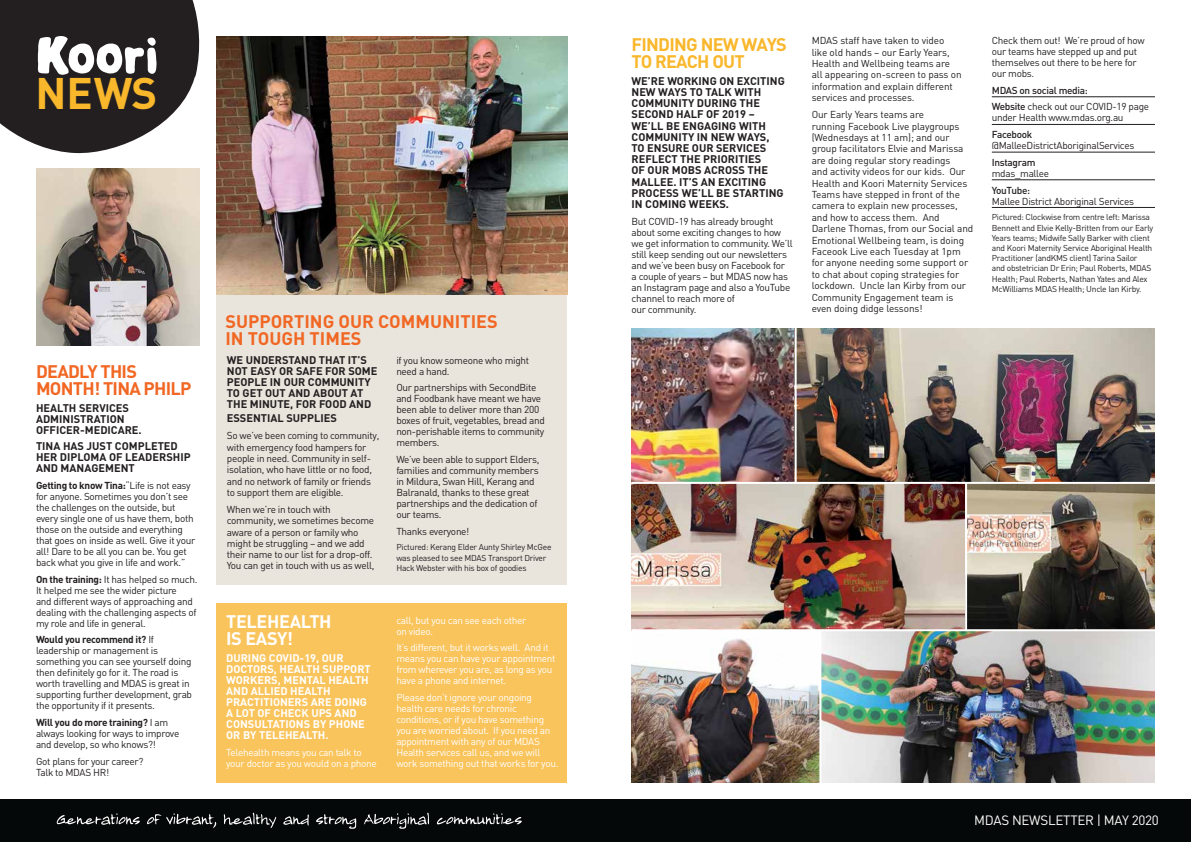
<style>
.page{position:relative;width:1191px;height:842px;background:#fff}
.page>*{position:absolute;margin:0;border:0;box-sizing:border-box;transform-origin:0 0}
.t1{font:57px "Dino Type Sauce Clean";letter-spacing:.02em;color:#fff}
.t2{font:700 43.7px "DIN";color:#f9b72c}
.t3{font:700 18px/17px "DIN";color:#f16723}
.t4{font:700 18px/17px "DIN";letter-spacing:-.04em;color:#f16723}
.t5{font:700 18px/17px "DIN";letter-spacing:-.04em;color:#f9b72c}
.t6{font:700 18px/17px "DIN";letter-spacing:-.02em;color:#fff}
.t7{font:13.4px "DIN";letter-spacing:-.02em;color:#fff}
.t8{font:700 11px/11.2px "DIN";color:#231f20}
.t9{font:700 11px/11px "DIN";color:#fff}
.t10{font:10px/11px "DIN";letter-spacing:-.03em;color:#231f20}
.t11{font:10px/11.4px "DIN";letter-spacing:-.01em;color:#231f20}
.t12{font:10px/11px "DIN";letter-spacing:-.03em;color:#fff}
.t13{font:500 10px/16.7px "DIN";letter-spacing:-.03em;color:#231f20}
.t14{font:8.5px/10.2px "DIN";letter-spacing:-.03em;color:#231f20}
.s1{font-weight:700}
.s2{font-weight:400}
</style>
<div class="page">
<div style="left:0;top:799px;width:1191px;height:43px;background:#050808"></div>
<svg style="left:57px;top:813px;width:83px;height:12px"></svg>
<svg style="left:147px;top:813px;width:69px;height:15px"></svg>
<svg style="left:224px;top:813px;width:52px;height:15px"></svg>
<svg style="left:283px;top:814px;width:26px;height:12px"></svg>
<svg style="left:316px;top:814px;width:40px;height:15px"></svg>
<svg style="left:364px;top:813px;width:65px;height:16px"></svg>
<svg style="left:437px;top:813px;width:85px;height:11px"></svg>
<div style="left:216px;top:99px;width:351px;height:486px;background:#e9e4dc"></div>
<img style="left:36px;top:169px;width:163px;height:176px">
<div style="left:216px;top:603px;width:351px;height:179px;background:#fac45c"></div>
<svg style="left:0;top:0;width:200px;height:154px;background:#3f3b3c"></svg>
<img style="left:216px;top:36px;width:351px;height:259px">
<hr style="left:991px;top:97px;width:164px;height:1px;background:#231f20">
<hr style="left:991px;top:124px;width:164px;height:1px;background:#231f20">
<hr style="left:991px;top:152px;width:164px;height:1px;background:#231f20">
<hr style="left:991px;top:180px;width:164px;height:1px;background:#231f20">
<hr style="left:991px;top:207px;width:164px;height:1px;background:#231f20">
<img style="left:631px;top:638px;width:188px;height:144px">
<img style="left:821px;top:611px;width:334px;height:171px">
<img style="left:631px;top:484px;width:334px;height:145px">
<img style="left:967px;top:484px;width:187px;height:145px">
<img style="left:631px;top:328px;width:523px;height:154px">
<hr style="left:631px;top:629px;width:546px;height:2px;background:#fff">
<hr style="left:794px;top:323px;width:2px;height:160px;background:#fff">
<hr style="left:965px;top:483px;width:2px;height:148px;background:#fff">
<h1 class="t1" style="left:37px;top:17px;width:122px">Koori</h1>
<h2 class="t2" style="left:35px;top:65px;width:123px">NEWS</h2>
<h3 class="t4" style="left:36px;top:362px;width:157px">DEADLY THIS<br>MONTH! TINA PHILP</h3>
<p class="t8" style="left:36px;top:402px;width:107px">HEALTH SERVICES<br>ADMINISTRATION<br>OFFICER-MEDICARE.</p>
<p class="t8" style="left:36px;top:440px;width:156px">TINA HAS JUST COMPLETED<br>HER DIPLOMA OF LEADERSHIP<br>AND MANAGEMENT</p>
<p class="t10" style="left:36px;top:480px;width:161px"><span class="s1">Getting to know Tina:</span>“Life is not easy for anyone. Sometimes you don’t see the challenges on the outside, but every single one of us have them, both those on the outside and everything that goes on inside as well. Give it your all! Dare to be all you can be. You get back what you give in life and work.”</p>
<p class="t10" style="left:36px;top:573px;width:163px"><span class="s1">On the training:</span> It has helped so much.<br>It helped me see the wider picture<br>and different ways of approaching and dealing with the challenging aspects of my role and life in general.</p>
<p class="t10" style="left:36px;top:634px;width:158px"><span class="s1">Would you recommend it?</span> If leadership or management is something you can see yourself doing then definitely go for it. The road is worth travelling and MDAS is great in supporting further development, grab the opportunity if it presents.</p>
<p class="t10" style="left:36px;top:717px;width:145px"><span class="s1">Will you do more training?</span> I am always looking for ways to improve and develop, so who knows?!</p>
<p class="t10" style="left:36px;top:755px;width:109px">Got plans for your career?<br>Talk to MDAS HR!</p>
<h3 class="t3" style="left:225px;top:312px;width:274px">SUPPORTING OUR COMMUNITIES<br>IN TOUGH TIMES</h3>
<p class="t8" style="left:227px;top:354px;width:152px">WE UNDERSTAND THAT IT’S<br>NOT EASY OR SAFE FOR SOME<br>PEOPLE IN OUR COMMUNITY<br>TO GET OUT AND ABOUT AT<br>THE MINUTE, FOR FOOD AND</p>
<p class="t8" style="left:227px;top:412px;width:112px">ESSENTIAL SUPPLIES</p>
<p class="t10" style="left:227px;top:430px;width:154px;line-height:11.3px">So we’ve been coming to community, with emergency food hampers for people in need. Community in self&shy;isolation, who have little or no food, and no network of family or friends to support them are eligible.</p>
<p class="t10" style="left:227px;top:503px;width:149px;line-height:11.3px">When we’re in touch with community, we sometimes become aware of a person or family who might be struggling – and we add their name to our list for a drop-off.<br>You can get in touch with us as well,</p>
<h3 class="t6" style="left:226px;top:613px;width:107px">TELEHEALTH<br>IS EASY!</h3>
<p class="t9" style="left:226px;top:652px;width:146px">DURING COVID-19, OUR<br>DOCTORS, HEALTH SUPPORT<br>WORKERS, MENTAL HEALTH<br>AND ALLIED HEALTH<br>PRACTITIONERS ARE DOING<br>A LOT OF CHECK UPS AND<br>CONSULTATIONS BY PHONE<br>OR BY TELEHEALTH.</p>
<p class="t12" style="left:226px;top:746px;width:152px">Telehealth means you can talk to your doctor as you would on a phone</p>
<p class="t10" style="left:396px;top:354px;width:134px">if you know someone who might need a hand.</p>
<p class="t10" style="left:396px;top:382px;width:150px">Our partnerships with SecondBite and Foodbank have meant we have been able to deliver more than 200 boxes of fruit, vegetables, bread and non-perishable items to community members.</p>
<p class="t10" style="left:396px;top:454px;width:144px">We’ve been able to support Elders, families and community members in Mildura, Swan Hill, Kerang and<br>Balranald, thanks to these great partnerships and the dedication of our teams.</p>
<p class="t10" style="left:396px;top:525px;width:75px">Thanks everyone!</p>
<p class="t14" style="left:396px;top:542px;width:157px">Pictured: Kerang Elder Aunty Shirley McGee was pleased to see MDAS Transport Driver<br>Hack Webster with his box of goodies</p>
<p class="t12" style="left:396px;top:614px;width:131px">call, but you can see each other on video.</p>
<p class="t12" style="left:396px;top:642px;width:161px">It’s different, but it works well. And it means you can have your appointment from wherever you are, as long as you have a phone and internet.</p>
<p class="t12" style="left:396px;top:692px;width:163px">Please don’t ignore your ongoing health care needs for chronic conditions, or if you have something you are worried about. If you need an appointment with any of our MDAS Health services call us, and we will work something out that works for you.</p>
<h3 class="t5" style="left:631px;top:35px;width:157px">FINDING NEW WAYS<br>TO REACH OUT</h3>
<p class="t8" style="left:631px;top:75px;width:155px">WE’RE WORKING ON EXCITING<br>NEW WAYS TO TALK WITH<br>COMMUNITY DURING THE<br>SECOND HALF OF 2019 –<br>WE’LL BE ENGAGING WITH<br>COMMUNITY IN NEW WAYS,<br>TO ENSURE OUR SERVICES<br>REFLECT THE PRIORITIES<br>OF OUR MOBS ACROSS THE<br>MALLEE. IT’S AN EXCITING<br>PROCESS WE’LL BE STARTING<br>IN COMING WEEKS.</p>
<p class="t10" style="left:631px;top:215px;width:163px">But COVID-19 has already brought about some exciting changes to how we get information to community. We’ll still keep sending out our newsletters and we’ve been busy on Facebook for a couple of years – but MDAS now has an Instagram page and also a YouTube channel to reach more of<br>our community.</p>
<p class="t11" style="left:811px;top:35px;width:151px">MDAS staff have taken to video like old hands – our Early Years,<br>Health and Wellbeing teams are all appearing on-screen to pass on information and explain different services and processes.</p>
<p class="t11" style="left:811px;top:109px;width:163px">Our Early Years teams are<br>running Facebook Live playgroups (Wednesdays at 11 am); and our group facilitators Elvie and Marissa are doing regular story readings<br>and activity videos for our kids. Our<br>Health and Koori Maternity Services<br>Teams have stepped in front of the camera to explain new processes, and how to access them. And<br>Darlene Thomas, from our Social and<br>Emotional Wellbeing team, is doing<br>Faceook Live each Tuesday at 1pm for anyone needing some support or to chat about coping strategies for lockdown. Uncle Ian Kirby from our<br>Community Engagement team is even doing didge lessons!</p>
<p class="t10" style="left:991px;top:35px;width:154px">Check them out! We’re proud of how our teams have stepped up and put themselves out there to be here for our mobs.</p>
<p class="t13" style="left:991px;top:82px;width:159px">MDAS on social media:<br>Website <span class="s2">check out our COVID-19 page</span></p>
<p class="t10" style="left:991px;top:112px;width:133px">under Health www.mdas.org.au</p>
<p class="t13" style="left:991px;top:126px;width:42px">Facebook</p>
<p class="t10" style="left:991px;top:140px;width:144px">@MalleeDistrictAboriginalServices</p>
<p class="t13" style="left:991px;top:154px;width:45px">Instagram</p>
<p class="t10" style="left:991px;top:168px;width:59px">mdas_mallee</p>
<p class="t13" style="left:991px;top:181px;width:40px">YouTube:</p>
<p class="t10" style="left:991px;top:195px;width:144px">Mallee District Aboriginal Services</p>
<p class="t14" style="left:991px;top:212px;width:163px">Pictured: Clockwise from centre left: Marissa Bennett and Elvie Kelly-Britten from our Early Years teams; Midwife Sally Barker with client and Koori Maternity Service Aboriginal Health Practitioner (andKMS client) Tarina Sailor<br>and obstetrician Dr Erin; Paul Roberts, MDAS Health; Paul Roberts, Nathan Yates and Alex McWilliams MDAS Health; Uncle Ian Kirby.</p>
<h3 class="t7" style="left:974px;top:812px;width:186px">MDAS NEWSLETTER | MAY 2020</h3>
</div>
